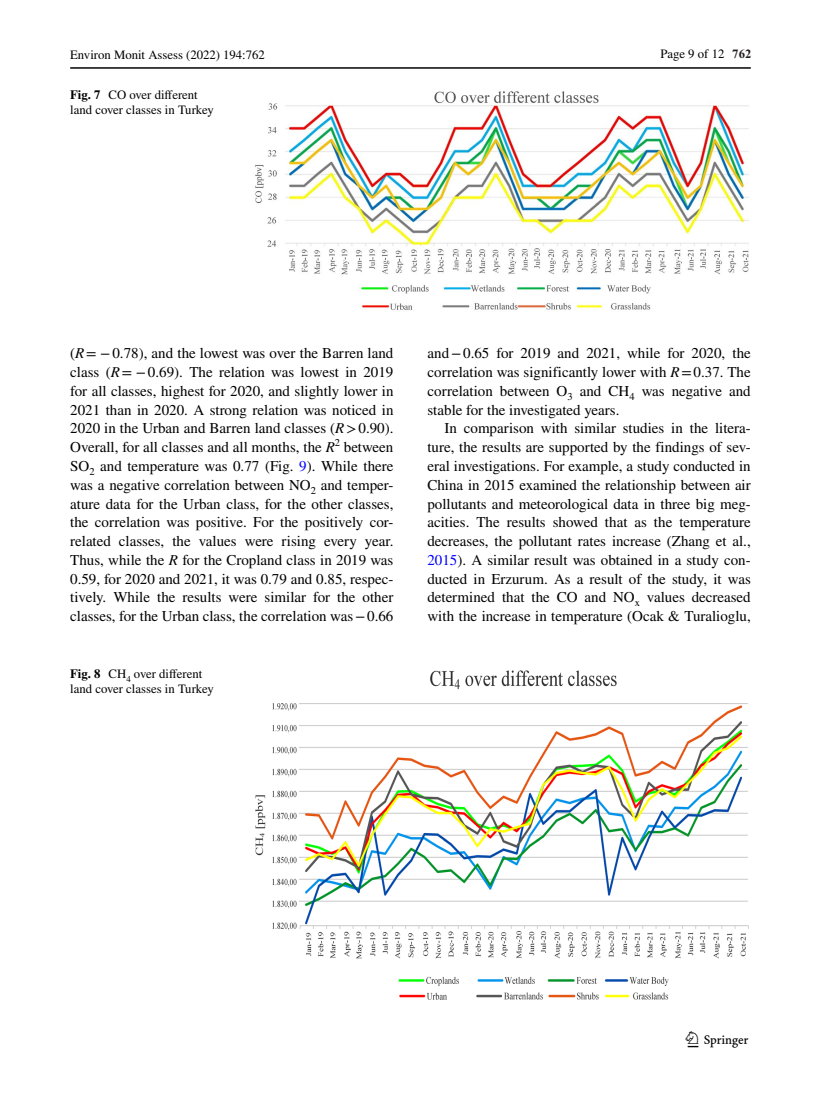
<style>
.page{position:relative;width:821px;height:1106px;background:#fff}
.page>*{position:absolute;margin:0;border:0;box-sizing:border-box;transform-origin:0 0}
.t1{font:22.5px "Springnew Regular 3";color:#000}
.t2{font:15px/18.8px "STIX Regular 2";color:#000;text-align:justify}
.t3{font:12.75px/15px "STIX Regular 2";color:#000}
.t4{font:12.75px "STIX";color:#000}
.s1{font-family:"STIX";font-weight:700}
.s2{font-family:"Adv T Tb 8864 ccf.B";color:#231f20}
.s3{font-family:"STIX";font-style:italic}
.s4{color:#00f}
</style>
<div class="page">
<hr style="left:70px;top:67px;width:680px;height:2px;background:#000">
<img style="left:255px;top:91px;width:494px;height:219px">
<img style="left:255px;top:670px;width:494px;height:330px">
<p class="t4" style="left:70px;top:46px;width:196px">Environ Monit Assess (2022) 194:762</p>
<p class="t3" style="left:70px;top:88px;width:145px"><span class="s1">Fig. 7</span> CO over different land cover classes in Turkey</p>
<p class="t4" style="left:660px;top:45px;width:92px">Page 9 of 12 <span class="s2">762</span></p>
<p class="t2" style="left:70px;top:345px;width:325px">(<span class="s3">R</span>= −0.78), and the lowest was over the Barren land class (<span class="s3">R</span>= −0.69). The relation was lowest in 2019 for all classes, highest for 2020, and slightly lower in 2021 than in 2020. A strong relation was noticed in 2020 in the Urban and Barren land classes (<span class="s3">R</span>&gt;0.90).<br>Overall, for all classes and all months, the <span class="s3">R</span><sup>2</sup> between SO<sub>2</sub> and temperature was 0.77 (Fig. <span class="s4">9</span>). While there was a negative correlation between NO<sub>2</sub> and temper&shy;ature data for the Urban class, for the other classes, the correlation was positive. For the positively cor&shy;related classes, the values were rising every year.<br>Thus, while the <span class="s3">R</span> for the Cropland class in 2019 was 0.59, for 2020 and 2021, it was 0.79 and 0.85, respec&shy;tively. While the results were similar for the other classes, for the Urban class, the correlation was−0.66</p>
<p class="t2" style="left:427px;top:345px;width:325px">and−0.65 for 2019 and 2021, while for 2020, the correlation was significantly lower with <span class="s3">R</span>=0.37. The correlation between O<sub>3</sub> and CH<sub>4</sub> was negative and stable for the investigated years.</p>
<p class="t2" style="left:427px;top:420px;width:325px;text-indent:17px">In comparison with similar studies in the litera&shy;ture, the results are supported by the findings of sev&shy;eral investigations. For example, a study conducted in China in 2015 examined the relationship between air pollutants and meteorological data in three big meg&shy;acities. The results showed that as the temperature decreases, the pollutant rates increase (Zhang et al., <span class="s4">2015</span>). A similar result was obtained in a study con&shy;ducted in Erzurum. As a result of the study, it was determined that the CO and NO<sub>x</sub> values decreased with the increase in temperature (Ocak &amp; Turalioglu,</p>
<p class="t3" style="left:70px;top:667px;width:145px"><span class="s1">Fig. 8</span> CH<sub>4</sub> over different land cover classes in Turkey</p>
<h1 class="t1" style="left:687px;top:1031px;width:62px">1 3</h1>
</div>
